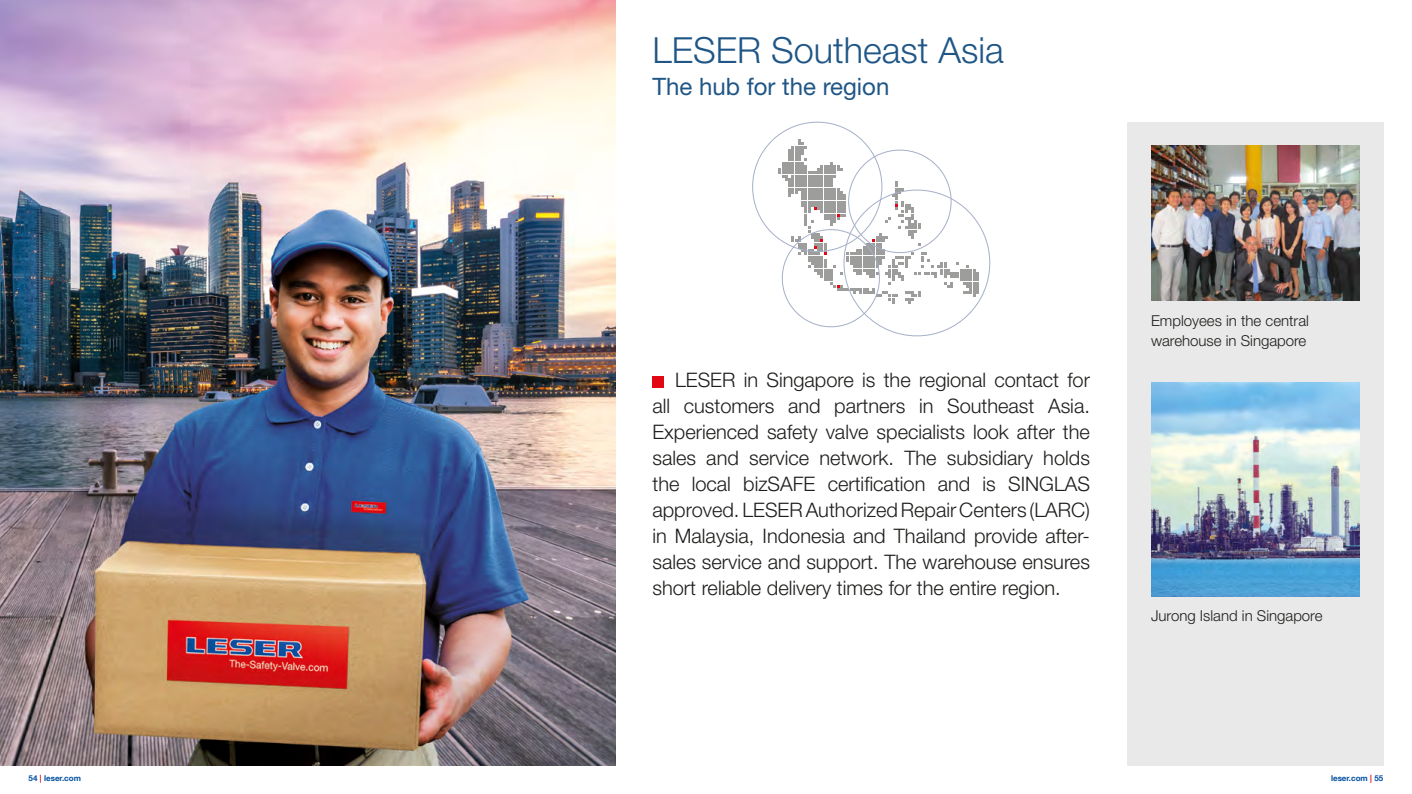
<style>
.page{position:relative;width:1412px;height:794px;background:#fff}
.page>*{position:absolute;margin:0;border:0;box-sizing:border-box;transform-origin:0 0}
.t1{font:300 36px "Helvetica Neue LT Pro";color:#1f5686}
.t2{font:24px "Helvetica Neue LT Pro";color:#1f5686}
.t3{font:300 20px/26px "Helvetica Neue LT Pro";color:#1d1d1b;text-align:justify}
.t4{font:300 15px/20px "Helvetica Neue LT Pro";color:#1d1d1b}
.t5{font:700 8px "Helvetica Neue LT Com";color:#004f9f}
.s1{color:#e30613}
</style>
<div class="page">
<div style="left:1127px;top:122px;width:256px;height:643px;background:#e9e9e9"></div>
<img style="left:0;top:0;width:615px;height:765px">
<img style="left:1151px;top:383px;width:208px;height:213px">
<img style="left:1151px;top:146px;width:208px;height:155px">
<svg style="left:779px;top:139px;width:199px;height:164px"></svg>
<div style="left:652px;top:376px;width:12px;height:11px;background:#e30613"></div>
<h1 class="t1" style="left:652px;top:28px;width:353px">LESER Southeast Asia</h1>
<p class="t2" style="left:652px;top:71px;width:238px">The hub for the region</p>
<p class="t3" style="left:652px;top:367px;width:439px;text-indent:23px">LESER in Singapore is the regional contact for all customers and partners in Southeast Asia.<br>Experienced safety valve specialists look after the sales and service network. The subsidiary holds the local bizSAFE certification and is SINGLAS approved. LESER Authorized Repair Centers (LARC) in Malaysia, Indonesia and Thailand provide after&shy;sales service and support. The warehouse ensures short reliable delivery times for the entire region.</p>
<p class="t4" style="left:1151px;top:310px;width:159px">Employees in the central warehouse in Singapore</p>
<p class="t4" style="left:1151px;top:605px;width:173px">Jurong Island in Singapore</p>
<p class="t5" style="left:29px;top:773px;width:54px">54 <span class="s1">|</span> leser.com</p>
<p class="t5" style="left:1331px;top:773px;width:54px">leser.com <span class="s1">|</span> 55</p>
</div>
